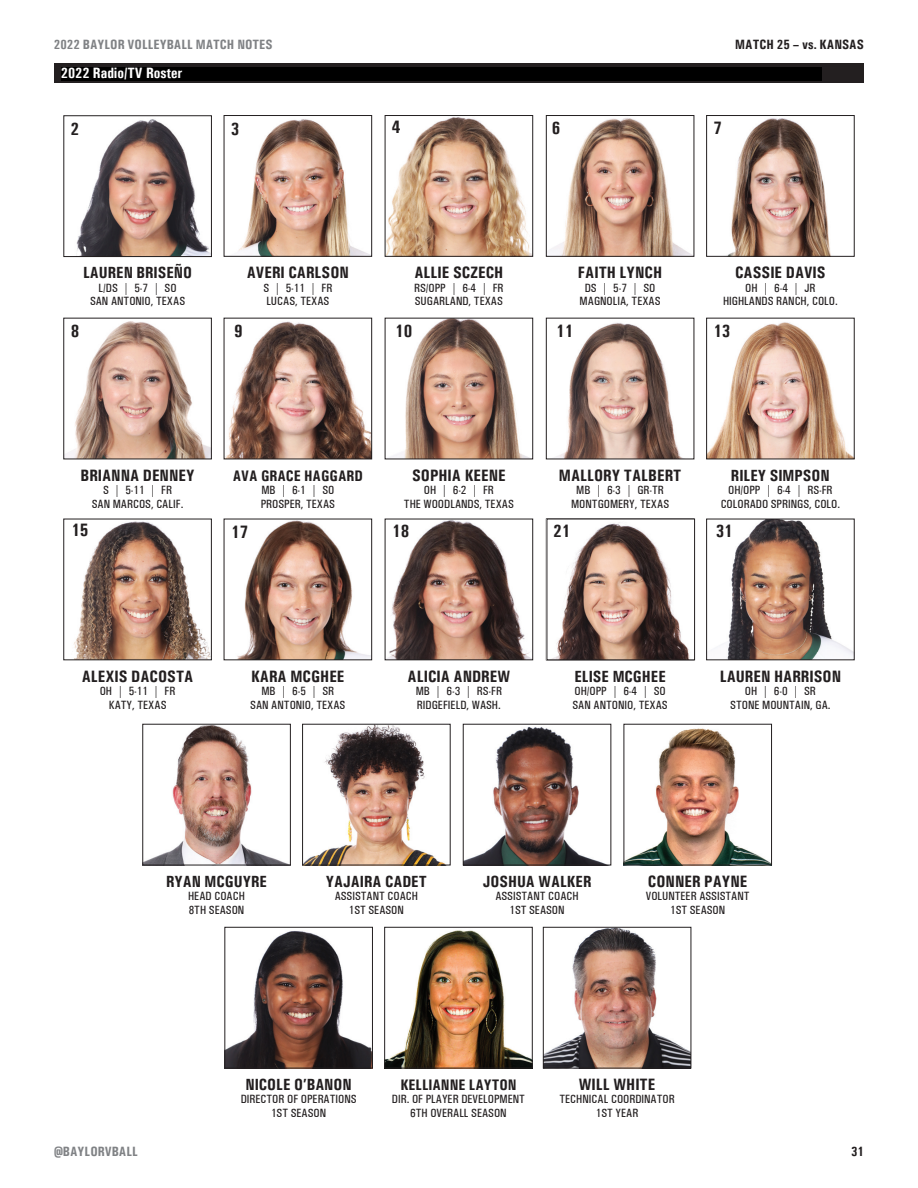
<style>
.page{position:relative;width:918px;height:1188px;background:#fff}
.page>*{position:absolute;margin:0;border:0;box-sizing:border-box;transform-origin:0 0}
.t1{font:700 condensed 18px "Univers";color:#231f20}
.t2{font:700 condensed 16.5px "Univers";color:#231f20}
.t3{font:700 condensed 16.2px "Univers";color:#231f20}
.t4{font:700 condensed 15.3px "Univers";color:#231f20}
.t5{font:700 condensed 15px "Univers";color:#fff}
.t6{font:700 condensed 13.5px "Univers";color:#808285}
.t7{font:700 condensed 13.5px "Univers";color:#231f20}
.t8{font:500 condensed 12px/13.5px "Univers";color:#231f20;text-align:center}
</style>
<div class="page">
<div style="left:54px;top:63px;width:810px;height:20px;background:#231f20"></div>
<div style="left:61px;top:67px;width:761px;height:14px;background:#000"></div>
<img style="left:386px;top:930px;width:144px;height:136px">
<div style="left:384px;top:927px;width:148px;height:141px;border:1px solid #231f20"></div>
<img style="left:554px;top:522px;width:136px;height:136px">
<div style="left:547px;top:519px;width:148px;height:141px;border:1px solid #231f20"></div>
<img style="left:66px;top:321px;width:144px;height:136px">
<div style="left:64px;top:318px;width:148px;height:141px;border:1px solid #231f20"></div>
<img style="left:76px;top:119px;width:134px;height:136px">
<div style="left:64px;top:116px;width:148px;height:141px;border:1px solid #231f20"></div>
<img style="left:238px;top:119px;width:132px;height:136px">
<div style="left:224px;top:115px;width:148px;height:142px;border:1px solid #231f20"></div>
<img style="left:387px;top:117px;width:144px;height:138px">
<div style="left:385px;top:115px;width:148px;height:142px;border:1px solid #231f20"></div>
<img style="left:548px;top:118px;width:144px;height:137px">
<div style="left:546px;top:115px;width:148px;height:142px;border:1px solid #231f20"></div>
<img style="left:728px;top:118px;width:103px;height:137px">
<div style="left:706px;top:115px;width:148px;height:142px;border:1px solid #231f20"></div>
<img style="left:226px;top:321px;width:144px;height:136px">
<div style="left:224px;top:318px;width:148px;height:141px;border:1px solid #231f20"></div>
<img style="left:392px;top:320px;width:136px;height:137px">
<div style="left:385px;top:318px;width:148px;height:141px;border:1px solid #231f20"></div>
<img style="left:556px;top:323px;width:125px;height:134px">
<div style="left:546px;top:318px;width:148px;height:141px;border:1px solid #231f20"></div>
<img style="left:74px;top:521px;width:136px;height:137px">
<div style="left:64px;top:519px;width:148px;height:141px;border:1px solid #231f20"></div>
<img style="left:237px;top:521px;width:133px;height:137px">
<div style="left:224px;top:519px;width:148px;height:141px;border:1px solid #231f20"></div>
<img style="left:388px;top:521px;width:143px;height:137px">
<div style="left:385px;top:519px;width:148px;height:141px;border:1px solid #231f20"></div>
<img style="left:145px;top:726px;width:141px;height:137px">
<div style="left:143px;top:724px;width:148px;height:141px;border:1px solid #231f20"></div>
<img style="left:465px;top:727px;width:138px;height:136px">
<div style="left:463px;top:724px;width:148px;height:141px;border:1px solid #231f20"></div>
<img style="left:545px;top:929px;width:144px;height:137px">
<div style="left:543px;top:927px;width:148px;height:141px;border:1px solid #231f20"></div>
<img style="left:304px;top:726px;width:140px;height:137px">
<div style="left:302px;top:724px;width:148px;height:141px;border:1px solid #231f20"></div>
<img style="left:227px;top:931px;width:144px;height:135px">
<div style="left:225px;top:927px;width:148px;height:141px;border:1px solid #231f20"></div>
<img style="left:708px;top:322px;width:144px;height:135px">
<img style="left:727px;top:521px;width:125px;height:137px">
<div style="left:706px;top:519px;width:148px;height:141px;border:1px solid #231f20"></div>
<img style="left:626px;top:728px;width:144px;height:135px">
<div style="left:624px;top:724px;width:148px;height:141px;border:1px solid #231f20"></div>
<p class="t6" style="left:54px;top:37px;width:220px">2022 BAYLOR VOLLEYBALL MATCH NOTES</p>
<p class="t7" style="left:735px;top:37px;width:130px">MATCH 25 – vs. KANSAS</p>
<p class="t5" style="left:61px;top:64px;width:123px">2022 Radio/TV Roster</p>
<h1 class="t1" style="left:71px;top:118px;width:10px">2</h1>
<h1 class="t1" style="left:231px;top:118px;width:10px">3</h1>
<h1 class="t1" style="left:392px;top:116px;width:10px">4</h1>
<h1 class="t1" style="left:552px;top:117px;width:10px">6</h1>
<h1 class="t1" style="left:713px;top:117px;width:10px">7</h1>
<h3 class="t3" style="left:83px;top:263px;width:111px">LAUREN BRISEÑO</h3>
<p class="t8" style="left:90px;top:281px;width:97px">L/DS | 5-7 | SO<br>SAN ANTONIO, TEXAS</p>
<h2 class="t2" style="left:247px;top:263px;width:104px">AVERI CARLSON</h2>
<p class="t8" style="left:263px;top:281px;width:71px;text-align:left">S | 5-11 | FR<br>LUCAS, TEXAS</p>
<h2 class="t2" style="left:414px;top:263px;width:90px">ALLIE SCZECH</h2>
<p class="t8" style="left:414px;top:281px;width:91px;text-align:left">RS/OPP | 6-4 | FR<br>SUGARLAND, TEXAS</p>
<h2 class="t2" style="left:578px;top:263px;width:86px">FAITH LYNCH</h2>
<p class="t8" style="left:580px;top:281px;width:82px">DS | 5-7 | SO<br>MAGNOLIA, TEXAS</p>
<h2 class="t2" style="left:735px;top:263px;width:92px">CASSIE DAVIS</h2>
<p class="t8" style="left:723px;top:281px;width:116px">OH | 6-4 | JR<br>HIGHLANDS RANCH, COLO.</p>
<h1 class="t1" style="left:71px;top:320px;width:10px">8</h1>
<h1 class="t1" style="left:234px;top:320px;width:10px">9</h1>
<h1 class="t1" style="left:395px;top:319px;width:19px">10</h1>
<h1 class="t1" style="left:556px;top:319px;width:19px">11</h1>
<h1 class="t1" style="left:713px;top:319px;width:19px">13</h1>
<h2 class="t2" style="left:81px;top:465px;width:116px">BRIANNA DENNEY</h2>
<p class="t8" style="left:92px;top:484px;width:93px">S | 5-11 | FR<br>SAN MARCOS, CALIF.</p>
<h1 class="t1" style="left:71px;top:519px;width:19px">15</h1>
<p class="t4" style="left:233px;top:466px;width:132px">AVA GRACE HAGGARD</p>
<p class="t8" style="left:261px;top:484px;width:76px;text-align:left">MB | 6-1 | SO<br>PROSPER, TEXAS</p>
<h1 class="t1" style="left:231px;top:521px;width:19px">17</h1>
<h2 class="t2" style="left:412px;top:465px;width:95px">SOPHIA KEENE</h2>
<p class="t8" style="left:404px;top:484px;width:111px">OH | 6-2 | FR<br>THE WOODLANDS, TEXAS</p>
<h1 class="t1" style="left:392px;top:520px;width:19px">18</h1>
<h2 class="t2" style="left:559px;top:465px;width:124px">MALLORY TALBERT</h2>
<p class="t8" style="left:571px;top:484px;width:99px">MB | 6-3 | GR-TR<br>MONTGOMERY, TEXAS</p>
<h1 class="t1" style="left:553px;top:520px;width:19px">21</h1>
<h3 class="t3" style="left:731px;top:465px;width:100px">RILEY SIMPSON</h3>
<p class="t8" style="left:721px;top:484px;width:121px">OH/OPP | 6-4 | RS-FR<br>COLORADO SPRINGS, COLO.</p>
<h1 class="t1" style="left:716px;top:520px;width:19px">31</h1>
<h2 class="t2" style="left:82px;top:666px;width:113px">ALEXIS DACOSTA</h2>
<p class="t8" style="left:100px;top:684px;width:77px">OH | 5-11 | FR<br>KATY, TEXAS</p>
<h2 class="t2" style="left:251px;top:666px;width:95px">KARA MCGHEE</h2>
<p class="t8" style="left:250px;top:684px;width:97px">MB | 6-5 | SR<br>SAN ANTONIO, TEXAS</p>
<h2 class="t2" style="left:408px;top:666px;width:104px">ALICIA ANDREW</h2>
<p class="t8" style="left:416px;top:684px;width:88px;text-align:left">MB | 6-3 | RS-FR<br>RIDGEFIELD, WASH.</p>
<h3 class="t3" style="left:574px;top:666px;width:93px">ELISE MCGHEE</h3>
<p class="t8" style="left:573px;top:684px;width:97px;text-align:left">OH/OPP | 6-4 | SO<br>SAN ANTONIO, TEXAS</p>
<h2 class="t2" style="left:720px;top:666px;width:123px">LAUREN HARRISON</h2>
<p class="t8" style="left:730px;top:684px;width:102px">OH | 6-0 | SR<br>STONE MOUNTAIN, GA.</p>
<h3 class="t3" style="left:166px;top:871px;width:102px">RYAN MCGUYRE</h3>
<p class="t8" style="left:188px;top:890px;width:58px;text-align:left">HEAD COACH<br>8TH SEASON</p>
<h3 class="t3" style="left:326px;top:872px;width:102px">YAJAIRA CADET</h3>
<p class="t8" style="left:335px;top:890px;width:85px">ASSISTANT COACH<br>1ST SEASON</p>
<h3 class="t3" style="left:483px;top:872px;width:110px">JOSHUA WALKER</h3>
<p class="t8" style="left:495px;top:890px;width:85px">ASSISTANT COACH<br>1ST SEASON</p>
<h2 class="t2" style="left:648px;top:871px;width:101px">CONNER PAYNE</h2>
<p class="t8" style="left:646px;top:890px;width:105px">VOLUNTEER ASSISTANT<br>1ST SEASON</p>
<h3 class="t3" style="left:245px;top:1075px;width:108px">NICOLE O’BANON</h3>
<p class="t8" style="left:241px;top:1093px;width:117px">DIRECTOR OF OPERATIONS<br>1ST SEASON</p>
<p class="t4" style="left:400px;top:1075px;width:118px">KELLIANNE LAYTON</p>
<p class="t8" style="left:392px;top:1092px;width:135px">DIR. OF PLAYER DEVELOPMENT<br>6TH OVERALL SEASON</p>
<h2 class="t2" style="left:579px;top:1074px;width:78px">WILL WHITE</h2>
<p class="t8" style="left:559px;top:1093px;width:117px">TECHNICAL COORDINATOR<br>1ST YEAR</p>
<p class="t6" style="left:54px;top:1143px;width:85px">@BAYLORVBALL</p>
<p class="t7" style="left:851px;top:1143px;width:14px">31</p>
</div>
